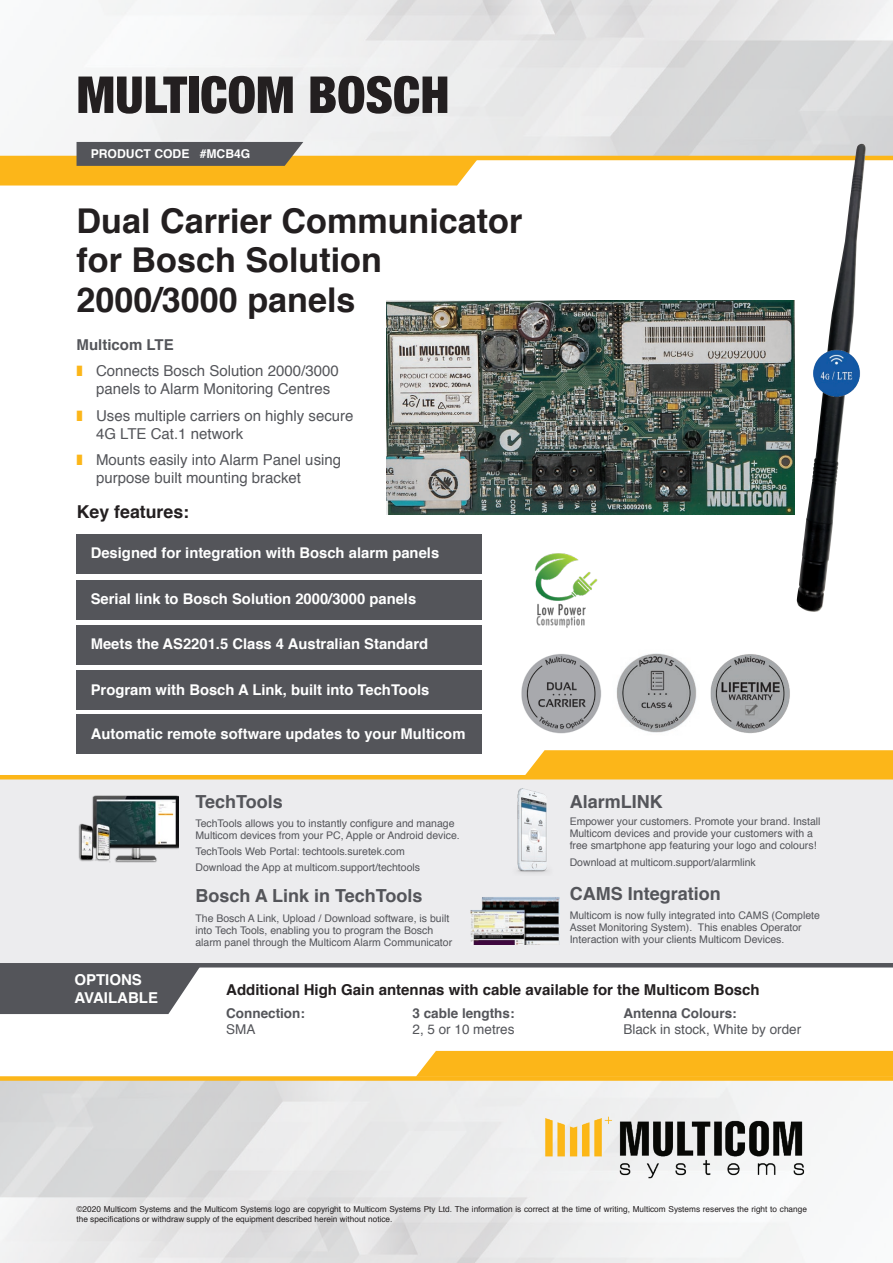
<style>
.page{position:relative;width:893px;height:1263px;background:#fff}
.page>*{position:absolute;margin:0;border:0;box-sizing:border-box;transform-origin:0 0}
.t1{font:900 condensed 51px "Helvetica Neue LT Std";color:#231f20}
.t2{font:700 34.2px/39.3px "Helvetica";color:#231f20}
.t3{font:700 18px "Helvetica";color:#54555a}
.t4{font:700 17.7px "Helvetica";color:#231f20}
.t5{font:15px/18px "Helvetica";color:#54555a}
.t6{font:700 15px "Helvetica";color:#231f20}
.t7{font:700 15px/18px "Helvetica";color:#fff}
.t8{font:700 15px "Helvetica";color:#54555a}
.t9{font:700 14.85px "Helvetica";color:#fff}
.t10{font:13.5px "Helvetica";color:#54555a}
.t11{font:700 13.5px "Helvetica";color:#54555a}
.t12{font:700 12.15px "Helvetica";color:#fff}
.t13{font:10.5px/12px "Helvetica";color:#54555a}
.t14{font:8.25px/9.9px "Helvetica";color:#231f20}
.s1{color:#fcb619}
</style>
<div class="page">
<img style="left:386px;top:301px;width:408px;height:213px">
<hr style="left:0;top:156px;width:893px;height:4px;background:#fcb619">
<svg style="left:0;top:142px;width:477px;height:44px"></svg>
<div style="left:0;top:779px;width:893px;height:184px;background:#ececee"></div>
<svg style="left:0;top:967px;width:201px;height:47px;background:#626367"></svg>
<div style="left:416px;top:1051px;width:477px;height:25px;background:#fcb619"></div>
<div style="left:525px;top:750px;width:368px;height:25px;background:#fcb619"></div>
<hr style="left:0;top:963px;width:893px;height:4px;background:#54555a">
<hr style="left:0;top:775px;width:893px;height:4px;background:#fcb619">
<div style="left:0;top:1076px;width:893px;height:5px;background:#fcb619"></div>
<div style="left:77px;top:534px;width:405px;height:40px;background:#54555a"></div>
<div style="left:77px;top:580px;width:405px;height:39px;background:#54555a"></div>
<div style="left:77px;top:625px;width:405px;height:40px;background:#54555a"></div>
<div style="left:77px;top:670px;width:405px;height:40px;background:#54555a"></div>
<div style="left:77px;top:714px;width:405px;height:40px;background:#54555a"></div>
<img style="left:517px;top:788px;width:31px;height:85px">
<img style="left:78px;top:795px;width:100px;height:68px">
<img style="left:470px;top:897px;width:89px;height:48px">
<img style="left:616px;top:653px;width:81px;height:80px">
<img style="left:710px;top:654px;width:80px;height:80px">
<img style="left:521px;top:654px;width:80px;height:80px">
<img style="left:535px;top:553px;width:63px;height:75px">
<img style="left:797px;top:144px;width:69px;height:468px">
<img style="left:813px;top:337px;width:51px;height:60px">
<img style="left:545px;top:1096px;width:263px;height:98px">
<p class="t1" style="left:77px;top:63px;width:375px">MULTICOM BOSCH</p>
<p class="t12" style="left:91px;top:144px;width:161px">PRODUCT CODE #MCB4G</p>
<p class="t2" style="left:77px;top:202px;width:447px">Dual Carrier Communicator for Bosch Solution<br>2000/3000 panels</p>
<p class="t8" style="left:77px;top:332px;width:99px">Multicom LTE</p>
<p class="t5" style="left:96px;top:362px;width:244px;text-indent:-20px"><span class="s1">❚</span> Connects Bosch Solution 2000/3000 panels to Alarm Monitoring Centres</p>
<p class="t5" style="left:96px;top:407px;width:259px;text-indent:-20px"><span class="s1">❚</span> Uses multiple carriers on highly secure<br>4G LTE Cat.1 network</p>
<p class="t5" style="left:96px;top:451px;width:247px;text-indent:-19px"><span class="s1">❚</span> Mounts easily into Alarm Panel using purpose built mounting bracket</p>
<p class="t4" style="left:77px;top:498px;width:114px">Key features:</p>
<p class="t9" style="left:91px;top:541px;width:350px">Designed for integration with Bosch alarm panels</p>
<p class="t9" style="left:91px;top:587px;width:327px">Serial link to Bosch Solution 2000/3000 panels</p>
<p class="t9" style="left:91px;top:632px;width:339px">Meets the AS2201.5 Class 4 Australian Standard</p>
<p class="t9" style="left:91px;top:677px;width:340px">Program with Bosch A Link, built into TechTools</p>
<p class="t9" style="left:91px;top:721px;width:376px">Automatic remote software updates to your Multicom</p>
<p class="t3" style="left:195px;top:787px;width:89px">TechTools</p>
<p class="t3" style="left:570px;top:787px;width:95px">AlarmLINK</p>
<p class="t13" style="left:195px;top:817px;width:266px">TechTools allows you to instantly configure and manage<br>Multicom devices from your PC, Apple or Android device.</p>
<p class="t13" style="left:195px;top:845px;width:211px">TechTools Web Portal: techtools.suretek.com</p>
<p class="t13" style="left:195px;top:862px;width:226px">Download the App at multicom.support/techtools</p>
<p class="t13" style="left:570px;top:816px;width:252px">Empower your customers. Promote your brand. Install<br>Multicom devices and provide your customers with a free smartphone app featuring your logo and colours!</p>
<p class="t13" style="left:570px;top:856px;width:188px">Download at multicom.support/alarmlink</p>
<p class="t7" style="left:74px;top:971px;width:85px">OPTIONS<br>AVAILABLE</p>
<p class="t3" style="left:195px;top:881px;width:229px">Bosch A Link in TechTools</p>
<p class="t3" style="left:570px;top:879px;width:153px">CAMS Integration</p>
<p class="t13" style="left:195px;top:912px;width:258px">The Bosch A Link, Upload / Download software, is built into Tech Tools, enabling you to program the Bosch alarm panel through the Multicom Alarm Communicator</p>
<p class="t13" style="left:570px;top:910px;width:252px">Multicom is now fully integrated into CAMS (Complete<br>Asset Monitoring System). This enables Operator<br>Interaction with your clients Multicom Devices.</p>
<p class="t6" style="left:226px;top:977px;width:535px">Additional High Gain antennas with cable available for the Multicom Bosch</p>
<p class="t11" style="left:226px;top:1002px;width:80px">Connection:</p>
<p class="t10" style="left:226px;top:1019px;width:31px">SMA</p>
<p class="t11" style="left:623px;top:1002px;width:115px">Antenna Colours:</p>
<p class="t10" style="left:623px;top:1019px;width:179px">Black in stock, White by order</p>
<p class="t11" style="left:412px;top:1002px;width:104px">3 cable lengths:</p>
<p class="t10" style="left:412px;top:1019px;width:104px">2, 5 or 10 metres</p>
<p class="t14" style="left:77px;top:1204px;width:732px">©2020 Multicom Systems and the Multicom Systems logo are copyright to Multicom Systems Pty Ltd. The information is correct at the time of writing, Multicom Systems reserves the right to change the specifications or withdraw supply of the equipment described herein without notice.</p>
</div>
